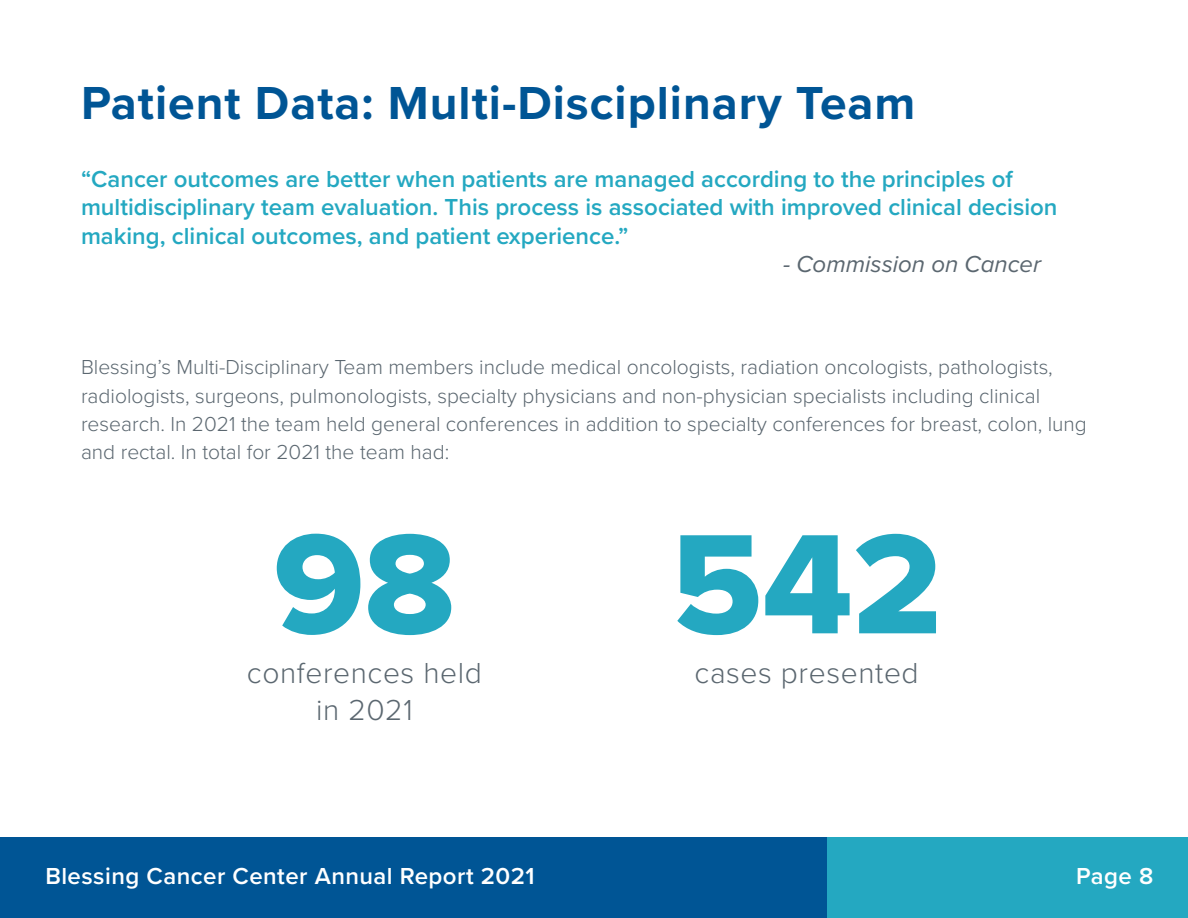
<style>
.page{position:relative;width:1188px;height:918px;background:#fff}
.page>*{position:absolute;margin:0;border:0;box-sizing:border-box;transform-origin:0 0}
.t1{font:147px "Proxima Nova Extrabld";color:#24a8c1}
.t2{font:700 48px "Proxima Nova";letter-spacing:.02em;color:#005595}
.t3{font:300 30px/37.2px "Proxima Nova";letter-spacing:.02em;color:#5b6770;text-align:center}
.t4{font:600 24px/28.2px "Proxima Nova";color:#24a8c1}
.t5{font:600 24px "Proxima Nova";letter-spacing:.02em;color:#fff}
.t6{font:italic 24px "Proxima Nova";color:#5b6770}
.t7{font:300 21px/28.2px "Proxima Nova";color:#5b6770}
</style>
<div class="page">
<div style="left:0;top:837px;width:827px;height:81px;background:#005595"></div>
<div style="left:827px;top:837px;width:361px;height:81px;background:#24a8c1"></div>
<p class="t2" style="left:81px;top:67px;width:836px">Patient Data: Multi-Disciplinary Team</p>
<p class="t4" style="left:81px;top:164px;width:978px">“Cancer outcomes are better when patients are managed according to the principles of multidisciplinary team evaluation. This process is associated with improved clinical decision making, clinical outcomes, and patient experience.”</p>
<p class="t6" style="left:783px;top:246px;width:260px">- Commission on Cancer</p>
<p class="t7" style="left:81px;top:352px;width:1007px">Blessing’s Multi-Disciplinary Team members include medical oncologists, radiation oncologists, pathologists, radiologists, surgeons, pulmonologists, specialty physicians and non-physician specialists including clinical research. In 2021 the team held general conferences in addition to specialty conferences for breast, colon, lung and rectal. In total for 2021 the team had:</p>
<p class="t1" style="left:274px;top:475px;width:183px">98</p>
<p class="t3" style="left:247px;top:652px;width:236px">conferences held in 2021</p>
<p class="t1" style="left:671px;top:475px;width:272px">542</p>
<p class="t3" style="left:695px;top:652px;width:226px">cases presented</p>
<p class="t5" style="left:45px;top:858px;width:491px">Blessing Cancer Center Annual Report 2021</p>
<p class="t5" style="left:1076px;top:858px;width:79px">Page 8</p>
</div>
